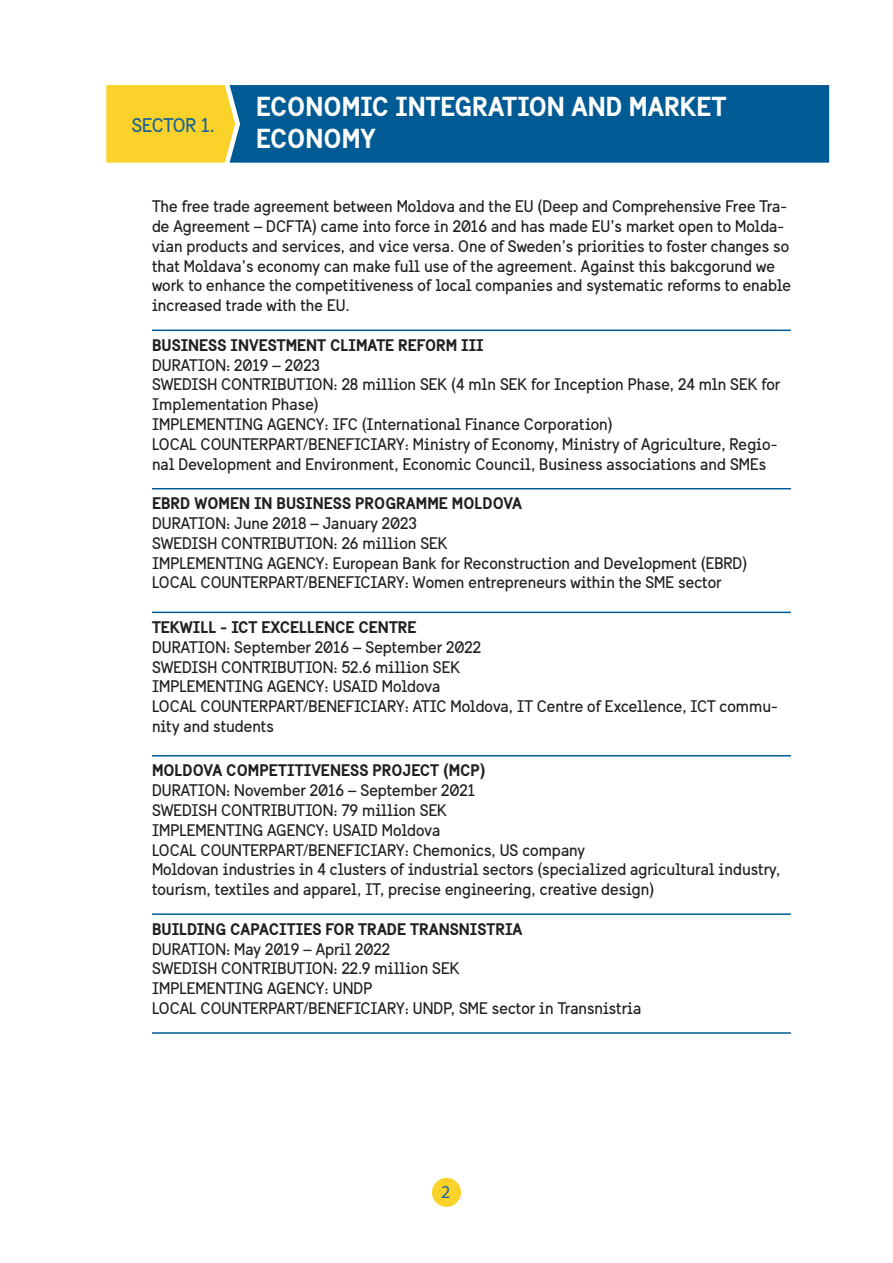
<style>
.page{position:relative;width:893px;height:1263px;background:#fff}
.page>*{position:absolute;margin:0;border:0;box-sizing:border-box;transform-origin:0 0}
.t1{font:700 27px "Sweden Sans";color:#fff}
.t2{font:19.5px "Sweden Sans";letter-spacing:-.01em;color:#186399}
.t3{font:18px "Myriad Pro";color:#186399}
.t4{font:16.5px/19.8px "Sweden Sans";color:#231f20}
.t5{font:700 16.5px "Sweden Sans";color:#231f20}
</style>
<div class="page">
<div style="left:106px;top:85px;width:124px;height:78px;background:#fad22a"></div>
<div style="left:230px;top:85px;width:599px;height:78px;background:#005b94"></div>
<div style="left:432px;top:1178px;width:29px;height:29px;background:#fad22a;border-radius:50%"></div>
<hr style="left:152px;top:330px;width:639px;height:1px;background:#005b94">
<hr style="left:152px;top:488px;width:639px;height:1px;background:#005b94">
<hr style="left:152px;top:612px;width:639px;height:1px;background:#005b94">
<hr style="left:152px;top:755px;width:639px;height:1px;background:#005b94">
<hr style="left:152px;top:913px;width:639px;height:2px;background:#005b94">
<hr style="left:152px;top:1032px;width:639px;height:2px;background:#005b94">
<p class="t2" style="left:132px;top:113px;width:85px">SECTOR 1.</p>
<p class="t1" style="left:256px;top:89px;width:472px">ECONOMIC INTEGRATION AND MARKET</p>
<p class="t1" style="left:256px;top:122px;width:121px">ECONOMY</p>
<p class="t4" style="left:152px;top:197px;width:640px">The free trade agreement between Moldova and the EU (Deep and Comprehensive Free Tra&shy;de Agreement – DCFTA) came into force in 2016 and has made EU’s market open to Molda&shy;vian products and services, and vice versa. One of Sweden’s priorities to foster changes so that Moldava’s economy can make full use of the agreement. Against this bakcgorund we work to enhance the competitiveness of local companies and systematic reforms to enable increased trade with the EU.</p>
<p class="t5" style="left:152px;top:335px;width:333px">BUSINESS INVESTMENT CLIMATE REFORM III</p>
<p class="t4" style="left:152px;top:355px;width:169px">DURATION: 2019 – 2023</p>
<p class="t4" style="left:152px;top:375px;width:630px">SWEDISH CONTRIBUTION: 28 million SEK (4 mln SEK for Inception Phase, 24 mln SEK for<br>Implementation Phase)</p>
<p class="t4" style="left:152px;top:414px;width:462px">IMPLEMENTING AGENCY: IFC (International Finance Corporation)</p>
<p class="t4" style="left:152px;top:434px;width:627px">LOCAL COUNTERPART/BENEFICIARY: Ministry of Economy, Ministry of Agriculture, Regio&shy;nal Development and Environment, Economic Council, Business associations and SMEs</p>
<p class="t5" style="left:152px;top:493px;width:372px">EBRD WOMEN IN BUSINESS PROGRAMME MOLDOVA</p>
<p class="t4" style="left:152px;top:513px;width:266px">DURATION: June 2018 – January 2023</p>
<p class="t4" style="left:152px;top:533px;width:297px">SWEDISH CONTRIBUTION: 26 million SEK</p>
<p class="t4" style="left:152px;top:553px;width:597px">IMPLEMENTING AGENCY: European Bank for Reconstruction and Development (EBRD)</p>
<p class="t4" style="left:152px;top:573px;width:571px">LOCAL COUNTERPART/BENEFICIARY: Women entrepreneurs within the SME sector</p>
<p class="t5" style="left:152px;top:617px;width:266px">TEKWILL - ICT EXCELLENCE CENTRE</p>
<p class="t4" style="left:152px;top:637px;width:331px">DURATION: September 2016 – September 2022</p>
<p class="t4" style="left:152px;top:657px;width:310px">SWEDISH CONTRIBUTION: 52.6 million SEK</p>
<p class="t4" style="left:152px;top:677px;width:290px">IMPLEMENTING AGENCY: USAID Moldova</p>
<p class="t4" style="left:152px;top:696px;width:627px">LOCAL COUNTERPART/BENEFICIARY: ATIC Moldova, IT Centre of Excellence, ICT commu&shy;nity and students</p>
<p class="t5" style="left:152px;top:760px;width:335px">MOLDOVA COMPETITIVENESS PROJECT (MCP)</p>
<p class="t4" style="left:152px;top:780px;width:325px">DURATION: November 2016 – September 2021</p>
<p class="t4" style="left:152px;top:800px;width:296px">SWEDISH CONTRIBUTION: 79 million SEK</p>
<p class="t4" style="left:152px;top:820px;width:290px">IMPLEMENTING AGENCY: USAID Moldova</p>
<p class="t4" style="left:152px;top:840px;width:435px">LOCAL COUNTERPART/BENEFICIARY: Chemonics, US company</p>
<p class="t4" style="left:152px;top:860px;width:630px">Moldovan industries in 4 clusters of industrial sectors (specialized agricultural industry, tourism, textiles and apparel, IT, precise engineering, creative design)</p>
<p class="t5" style="left:152px;top:918px;width:372px">BUILDING CAPACITIES FOR TRADE TRANSNISTRIA</p>
<p class="t4" style="left:152px;top:939px;width:240px">DURATION: May 2019 – April 2022</p>
<p class="t4" style="left:152px;top:959px;width:309px">SWEDISH CONTRIBUTION: 22.9 million SEK</p>
<p class="t4" style="left:152px;top:978px;width:222px">IMPLEMENTING AGENCY: UNDP</p>
<p class="t4" style="left:152px;top:998px;width:491px">LOCAL COUNTERPART/BENEFICIARY: UNDP, SME sector in Transnistria</p>
<p class="t3" style="left:441px;top:1181px;width:11px">2</p>
</div>
